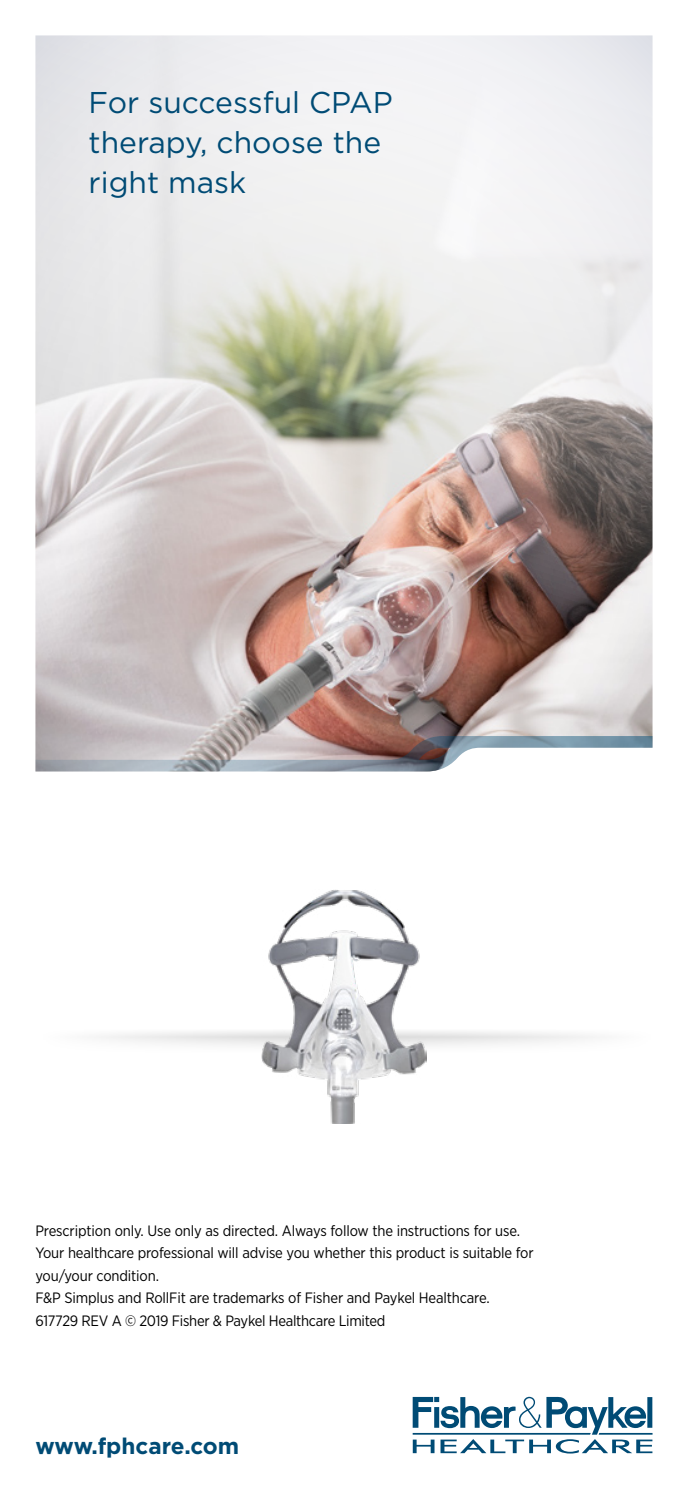
<style>
.page{position:relative;width:688px;height:1489px;background:#fff}
.page>*{position:absolute;margin:0;border:0;box-sizing:border-box;transform-origin:0 0}
.t1{font:30px/40px "Gotham";color:#004b75}
.t2{font:700 22.5px "Gotham";color:#004b75}
.t3{font:15px/22.5px "Gotham Narrow";letter-spacing:-.01em;color:#000}
</style>
<div class="page">
<svg style="left:412px;top:1396px;width:240px;height:57px"></svg>
<img style="left:35px;top:35px;width:617px;height:701px">
<svg style="left:35px;top:736px;width:617px;height:35px"></svg>
<svg style="left:99px;top:1031px;width:496px;height:15px;fill:#f2f2f2"></svg>
<img style="left:261px;top:890px;width:166px;height:233px">
<h1 class="t1" style="left:89px;top:81px;width:306px">For successful CPAP therapy, choose the right mask</h1>
<p class="t3" style="left:35px;top:1218px;width:499px">Prescription only. Use only as directed. Always follow the instructions for use.<br>Your healthcare professional will advise you whether this product is suitable for you/your condition.<br>F&amp;P Simplus and RollFit are trademarks of Fisher and Paykel Healthcare.<br>617729 REV A © 2019 Fisher &amp; Paykel Healthcare Limited</p>
<h2 class="t2" style="left:35px;top:1430px;width:205px">www.fphcare.com</h2>
</div>
